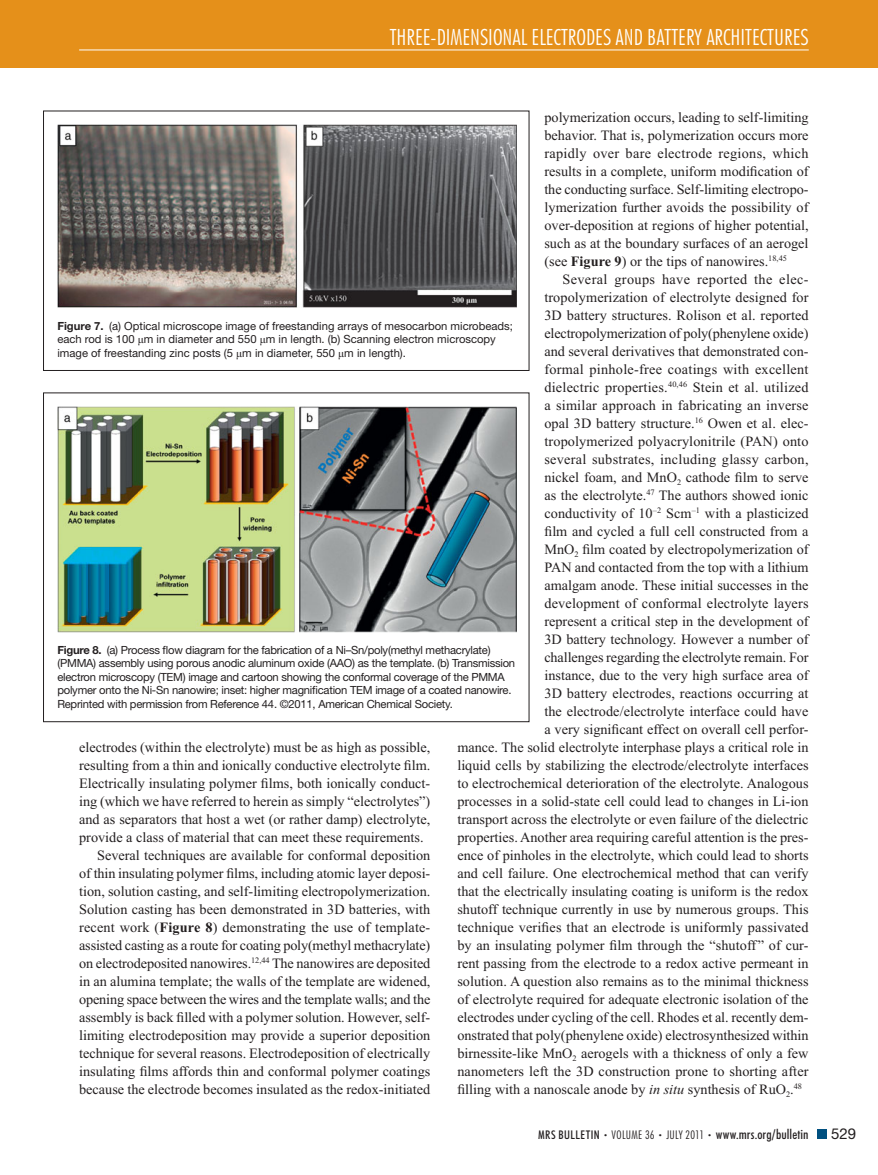
<style>
.page{position:relative;width:878px;height:1175px;background:#fff}
.page>*{position:absolute;margin:0;border:0;box-sizing:border-box;transform-origin:0 0}
.t1{font:300 condensed 22.5px "Futura BT";color:#fff}
.t2{font:15px "Helvetica Neue LT Std";color:#231f20}
.t3{font:14.25px/18px "Times New Roman";color:#231f20;text-align:justify}
.t4{font:14.25px "Times New Roman";letter-spacing:.02em;color:#231f20}
.t5{font:14.25px "Times New Roman";letter-spacing:.025em;color:#231f20}
.t6{font:500 condensed 13.5px "Futura BT";letter-spacing:.01em;color:#231f20}
.t7{font:11.25px/13.5px "Helvetica Neue LT Std";letter-spacing:-.02em;color:#231f20}
.t8{font:11.25px/13.5px "Helvetica Neue LT Std";color:#231f20}
.s1{font-weight:700}
.s2{font-style:italic}
.s3{font-family:"Times New Roman"}
.s4{font-size:12px}
.s5{font-weight:300;font-size:7.5px}
.s6{font-weight:300;font-size:12px}
</style>
<div class="page">
<div style="left:0;top:0;width:878px;height:68px;background:#e5901a"></div>
<hr style="left:79px;top:50px;width:729px;height:1px;background:#fff">
<div style="left:817px;top:1130px;width:9px;height:8px;background:#005080"></div>
<img style="left:57px;top:125px;width:459px;height:183px">
<div style="left:43px;top:111px;width:486px;height:260px;border:1px solid #231f20"></div>
<img style="left:57px;top:407px;width:459px;height:225px">
<div style="left:43px;top:392px;width:486px;height:330px;border:1px solid #231f20"></div>
<h1 class="t1" style="left:389px;top:29px;width:420px">THREE-DIMENSIONAL ELECTRODES AND BATTERY ARCHITECTURES</h1>
<p class="t3" style="left:544px;top:109px;width:266px">polymerization occurs, leading to self-limiting behavior. That is, polymerization occurs more rapidly over bare electrode regions, which results in a complete, uniform modification of the conducting surface. Self-limiting electropo&shy;lymerization further avoids the possibility of over-deposition at regions of higher potential, such as at the boundary surfaces of an aerogel (see <span class="s1">Figure 9</span> ) or the tips of nanowires. <sup>18,45</sup></p>
<p class="t5" style="left:562px;top:273px;width:247px">Several groups have reported the elec-</p>
<p class="t3" style="left:544px;top:289px;width:265px">tropolymerization of electrolyte designed for</p>
<p class="t3" style="left:544px;top:307px;width:266px">3D battery structures. Rolison et al. reported</p>
<p class="t3" style="left:544px;top:325px;width:265px">electropolymerization of poly(phenylene oxide)</p>
<p class="t3" style="left:544px;top:343px;width:266px">and several derivatives that demonstrated con-</p>
<p class="t4" style="left:544px;top:363px;width:265px">formal pinhole-free coatings with excellent</p>
<p class="t3" style="left:544px;top:379px;width:266px">dielectric properties. <sup>40,46</sup> Stein et al. utilized</p>
<p class="t3" style="left:544px;top:397px;width:266px">a similar approach in fabricating an inverse</p>
<p class="t3" style="left:544px;top:415px;width:265px">opal 3D battery structure. <sup>16</sup> Owen et al. elec-</p>
<p class="t3" style="left:544px;top:433px;width:265px">tropolymerized polyacrylonitrile (PAN) onto</p>
<p class="t4" style="left:544px;top:453px;width:265px">several substrates, including glassy carbon,</p>
<p class="t3" style="left:544px;top:469px;width:266px">nickel foam, and MnO <sub>2</sub> cathode film to serve</p>
<p class="t3" style="left:544px;top:487px;width:266px">as the electrolyte. <sup>47</sup> The authors showed ionic</p>
<p class="t3" style="left:544px;top:505px;width:265px">conductivity of 10 <sup>–2</sup> Scm <sup>–1</sup> with a plasticized</p>
<p class="t3" style="left:544px;top:523px;width:266px">film and cycled a full cell constructed from a</p>
<p class="t3" style="left:544px;top:541px;width:266px">MnO <sub>2</sub> film coated by electropolymerization of</p>
<p class="t3" style="left:544px;top:559px;width:266px">PAN and contacted from the top with a lithium</p>
<p class="t3" style="left:544px;top:577px;width:266px">amalgam anode. These initial successes in the</p>
<p class="t3" style="left:544px;top:595px;width:266px">development of conformal electrolyte layers</p>
<p class="t3" style="left:544px;top:613px;width:266px">represent a critical step in the development of</p>
<p class="t3" style="left:544px;top:631px;width:266px">3D battery technology. However a number of</p>
<p class="t3" style="left:544px;top:649px;width:266px">challenges regarding the electrolyte remain. For</p>
<p class="t3" style="left:544px;top:667px;width:266px">instance, due to the very high surface area of</p>
<p class="t3" style="left:544px;top:685px;width:265px">3D battery electrodes, reactions occurring at</p>
<p class="t3" style="left:544px;top:703px;width:265px">the electrode/electrolyte interface could have</p>
<p class="t3" style="left:544px;top:721px;width:265px">a very significant effect on overall cell perfor-</p>
<p class="t3" style="left:457px;top:739px;width:353px">mance. The solid electrolyte interphase plays a critical role in</p>
<p class="t3" style="left:457px;top:757px;width:353px">liquid cells by stabilizing the electrode/electrolyte interfaces</p>
<p class="t3" style="left:457px;top:775px;width:353px">to electrochemical deterioration of the electrolyte. Analogous</p>
<p class="t3" style="left:457px;top:793px;width:353px">processes in a solid-state cell could lead to changes in Li-ion</p>
<p class="t3" style="left:457px;top:811px;width:353px">transport across the electrolyte or even failure of the dielectric</p>
<p class="t3" style="left:457px;top:829px;width:353px">properties. Another area requiring careful attention is the pres-</p>
<p class="t3" style="left:457px;top:847px;width:353px">ence of pinholes in the electrolyte, which could lead to shorts</p>
<p class="t3" style="left:457px;top:865px;width:353px">and cell failure. One electrochemical method that can verify</p>
<p class="t3" style="left:457px;top:883px;width:353px">that the electrically insulating coating is uniform is the redox</p>
<p class="t3" style="left:457px;top:901px;width:353px">shutoff technique currently in use by numerous groups. This</p>
<p class="t3" style="left:457px;top:919px;width:352px">technique verifies that an electrode is uniformly passivated</p>
<p class="t3" style="left:457px;top:937px;width:353px">by an insulating polymer film through the “shutoff ” of cur-</p>
<p class="t3" style="left:457px;top:955px;width:353px">rent passing from the electrode to a redox active permeant in</p>
<p class="t3" style="left:457px;top:973px;width:353px">solution. A question also remains as to the minimal thickness</p>
<p class="t3" style="left:457px;top:991px;width:353px">of electrolyte required for adequate electronic isolation of the</p>
<p class="t3" style="left:457px;top:1009px;width:352px">electrodes under cycling of the cell. Rhodes et al. recently dem-</p>
<p class="t3" style="left:457px;top:1027px;width:353px">onstrated that poly(phenylene oxide) electrosynthesized within</p>
<p class="t3" style="left:457px;top:1045px;width:353px">birnessite-like MnO <sub>2</sub> aerogels with a thickness of only a few</p>
<p class="t3" style="left:457px;top:1063px;width:353px">nanometers left the 3D construction prone to shorting after</p>
<p class="t3" style="left:457px;top:1081px;width:346px">filling with a nanoscale anode by <span class="s2">in situ</span> synthesis of RuO <sub>2</sub> . <sup>48</sup></p>
<p class="t8" style="left:57px;top:320px;width:457px"><span class="s1">Figure 7.</span> (a) Optical microscope image of freestanding arrays of mesocarbon microbeads; each rod is 100 <span class="s3">μ</span>m in diameter and 550 <span class="s3">μ</span>m in length. (b) Scanning electron microscopy image of freestanding zinc posts (5 <span class="s3">μ</span>m in diameter, 550 <span class="s3">μ</span>m in length).</p>
<p class="t7" style="left:57px;top:644px;width:459px"><span class="s1">Figure 8.</span> (a) Process flow diagram for the fabrication of a Ni–Sn/poly(methyl methacrylate) (PMMA) assembly using porous anodic aluminum oxide (AAO) as the template. (b) Transmission electron microscopy (TEM) image and cartoon showing the conformal coverage of the PMMA polymer onto the Ni-Sn nanowire; inset: higher magnification TEM image of a coated nanowire.<br>Reprinted with permission from Reference 44. ©2011, American Chemical Society.</p>
<p class="t3" style="left:79px;top:739px;width:353px">electrodes (within the electrolyte) must be as high as possible,</p>
<p class="t3" style="left:79px;top:757px;width:353px">resulting from a thin and ionically conductive electrolyte film.</p>
<p class="t3" style="left:79px;top:775px;width:353px">Electrically insulating polymer films, both ionically conduct-</p>
<p class="t3" style="left:79px;top:793px;width:353px">ing (which we have referred to herein as simply “electrolytes”)</p>
<p class="t3" style="left:79px;top:811px;width:353px">and as separators that host a wet (or rather damp) electrolyte,</p>
<p class="t3" style="left:79px;top:829px;width:346px">provide a class of material that can meet these requirements.</p>
<p class="t3" style="left:97px;top:847px;width:335px">Several techniques are available for conformal deposition</p>
<p class="t3" style="left:79px;top:865px;width:353px">of thin insulating polymer films, including atomic layer deposi-</p>
<p class="t3" style="left:79px;top:883px;width:353px">tion, solution casting, and self-limiting electropolymerization.</p>
<p class="t3" style="left:79px;top:901px;width:353px">Solution casting has been demonstrated in 3D batteries, with</p>
<p class="t3" style="left:79px;top:919px;width:352px">recent work ( <span class="s1">Figure 8</span> ) demonstrating the use of template-</p>
<p class="t3" style="left:79px;top:937px;width:352px">assisted casting as a route for coating poly(methyl methacrylate)</p>
<p class="t3" style="left:79px;top:955px;width:352px">on electrodeposited nanowires. <sup>12,44</sup> The nanowires are deposited</p>
<p class="t3" style="left:79px;top:973px;width:353px">in an alumina template; the walls of the template are widened,</p>
<p class="t3" style="left:79px;top:991px;width:353px">opening space between the wires and the template walls; and the</p>
<p class="t3" style="left:79px;top:1009px;width:352px">assembly is back filled with a polymer solution. However, self-</p>
<p class="t3" style="left:79px;top:1027px;width:353px">limiting electrodeposition may provide a superior deposition</p>
<p class="t3" style="left:79px;top:1045px;width:353px">technique for several reasons. Electrodeposition of electrically</p>
<p class="t3" style="left:79px;top:1063px;width:353px">insulating films affords thin and conformal polymer coatings</p>
<p class="t3" style="left:79px;top:1081px;width:353px">because the electrode becomes insulated as the redox-initiated</p>
<p class="t6" style="left:538px;top:1129px;width:272px"><span class="s4">MRS BULLETIN</span> <span class="s5">•</span> <span class="s6">VOLUME 36</span> <span class="s5">•</span> <span class="s6">JULY 2011</span> <span class="s5">•</span> www.mrs.org/bulletin</p>
<p class="t2" style="left:831px;top:1128px;width:27px">529</p>
</div>
